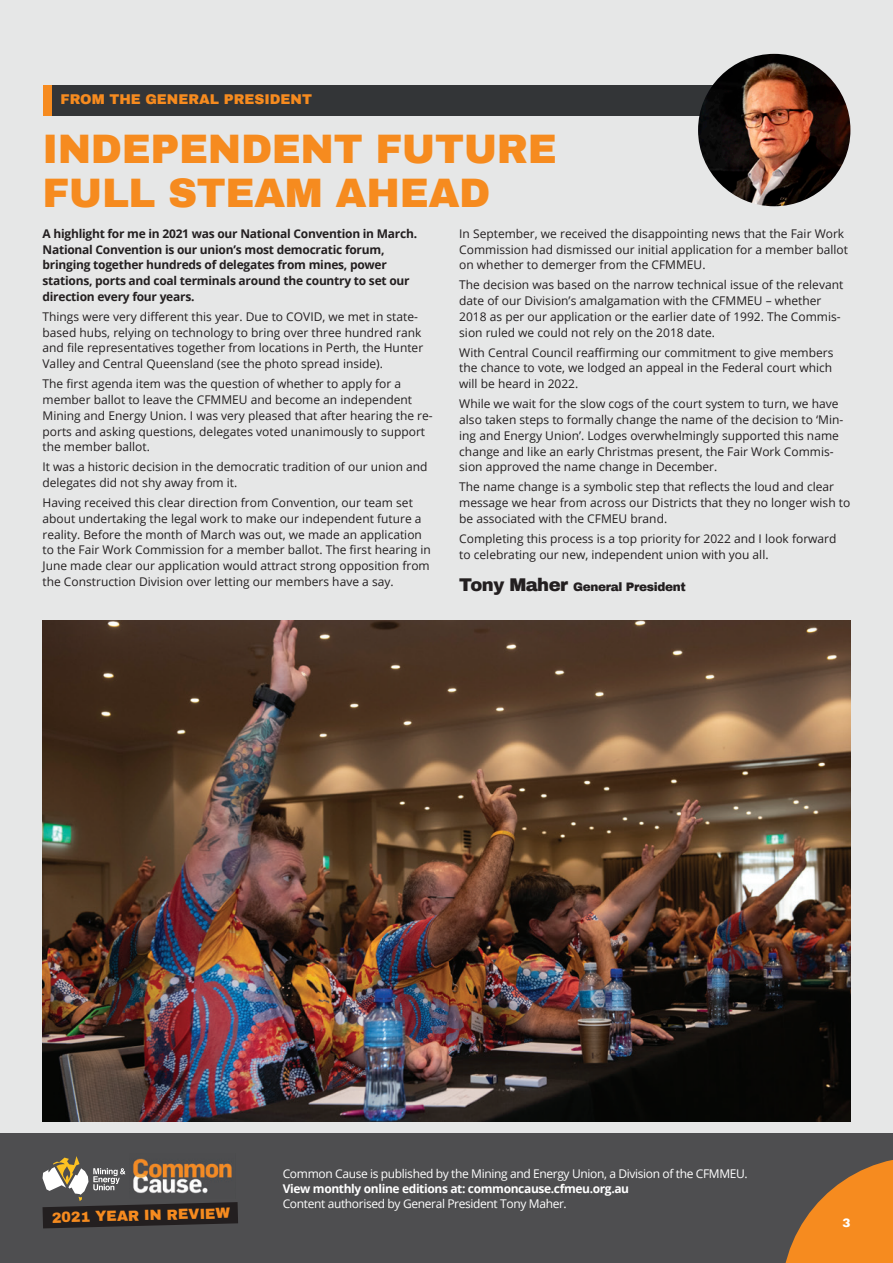
<style>
.page{position:relative;width:893px;height:1263px;background:#e6e7e7}
.page>*{position:absolute;margin:0;border:0;box-sizing:border-box;transform-origin:0 0}
.t1{font:900 40.2px/43.8px "Archivo";letter-spacing:-.01em;color:#f68b1f}
.t2{font:900 14.4px "Archivo";color:#f68b1f}
.t3{font:900 13.8px "Archivo";color:#f68b1f}
.t4{font:12px/15.8px "Open Sans";color:#231f20}
.t5{font:700 12px/15.8px "Open Sans";letter-spacing:-.02em;color:#231f20}
.t6{font:12px/15px "Open Sans";letter-spacing:-.03em;color:#fff}
.t7{font:900 12px "Archivo";letter-spacing:-.03em;color:#231f20}
.t8{font:900 12px "Archivo";color:#fff}
.s1{font-size:18px}
.s2{font-weight:700}
</style>
<div class="page">
<div style="left:51px;top:85px;width:746px;height:31px;background:#333537"></div>
<div style="left:43px;top:85px;width:8px;height:31px;background:#f68b1f"></div>
<img style="left:43px;top:621px;width:807px;height:500px">
<div style="left:0;top:1134px;width:893px;height:129px;background:#4e4e50"></div>
<img style="left:698px;top:54px;width:152px;height:152px;border-radius:76px">
<svg style="left:43px;top:1156px;width:195px;height:72px"></svg>
<svg style="left:785px;top:1160px;width:108px;height:103px"></svg>
<p class="t3" style="left:61px;top:91px;width:253px">FROM THE GENERAL PRESIDENT</p>
<p class="t1" style="left:43px;top:127px;width:516px">INDEPENDENT FUTURE<br>FULL STEAM AHEAD</p>
<p class="t5" style="left:43px;top:225px;width:376px">A highlight for me in 2021 was our National Convention in March.<br>National Convention is our union’s most democratic forum, bringing together hundreds of delegates from mines, power stations, ports and coal terminals around the country to set our direction every four years.</p>
<p class="t4" style="left:43px;top:308px;width:382px">Things were very different this year. Due to COVID, we met in state&shy;based hubs, relying on technology to bring over three hundred rank and file representatives together from locations in Perth, the Hunter Valley and Central Queensland (see the photo spread inside).</p>
<p class="t4" style="left:43px;top:376px;width:392px">The first agenda item was the question of whether to apply for a member ballot to leave the CFMMEU and become an independent Mining and Energy Union. I was very pleased that after hearing the re&shy;ports and asking questions, delegates voted unanimously to support the member ballot.</p>
<p class="t4" style="left:43px;top:459px;width:387px">It was a historic decision in the democratic tradition of our union and delegates did not shy away from it.</p>
<p class="t4" style="left:43px;top:494px;width:390px">Having received this clear direction from Convention, our team set about undertaking the legal work to make our independent future a reality. Before the month of March was out, we made an application to the Fair Work Commission for a member ballot. The first hearing in June made clear our application would attract strong opposition from the Construction Division over letting our members have a say.</p>
<p class="t4" style="left:459px;top:225px;width:390px">In September, we received the disappointing news that the Fair Work<br>Commission had dismissed our initial application for a member ballot on whether to demerger from the CFMMEU.</p>
<p class="t4" style="left:459px;top:277px;width:386px">The decision was based on the narrow technical issue of the relevant date of our Division’s amalgamation with the CFMMEU – whether 2018 as per our application or the earlier date of 1992. The Commis&shy;sion ruled we could not rely on the 2018 date.</p>
<p class="t4" style="left:459px;top:344px;width:376px;text-align:justify">With Central Council reaffirming our commitment to give members the chance to vote, we lodged an appeal in the Federal court which will be heard in 2022.</p>
<p class="t4" style="left:459px;top:396px;width:385px">While we wait for the slow cogs of the court system to turn, we have also taken steps to formally change the name of the decision to ‘Min&shy;ing and Energy Union’. Lodges overwhelmingly supported this name change and like an early Christmas present, the Fair Work Commis&shy;sion approved the name change in December.</p>
<p class="t4" style="left:459px;top:479px;width:393px">The name change is a symbolic step that reflects the loud and clear message we hear from across our Districts that they no longer wish to be associated with the CFMEU brand.</p>
<p class="t4" style="left:459px;top:530px;width:379px">Completing this process is a top priority for 2022 and I look forward to celebrating our new, independent union with you all.</p>
<p class="t7" style="left:459px;top:579px;width:228px"><span class="s1">Tony Maher</span> General President</p>
<p class="t2" style="left:52px;top:1209px;width:180px;rotate:-2deg">2021 YEAR IN REVIEW</p>
<p class="t6" style="left:283px;top:1166px;width:466px">Common Cause is published by the Mining and Energy Union, a Division of the CFMMEU.<br><span class="s2">View monthly online editions at: commoncause.cfmeu.org.au<br></span>Content authorised by General President Tony Maher.</p>
<p class="t8" style="left:842px;top:1216px;width:10px">3</p>
</div>
